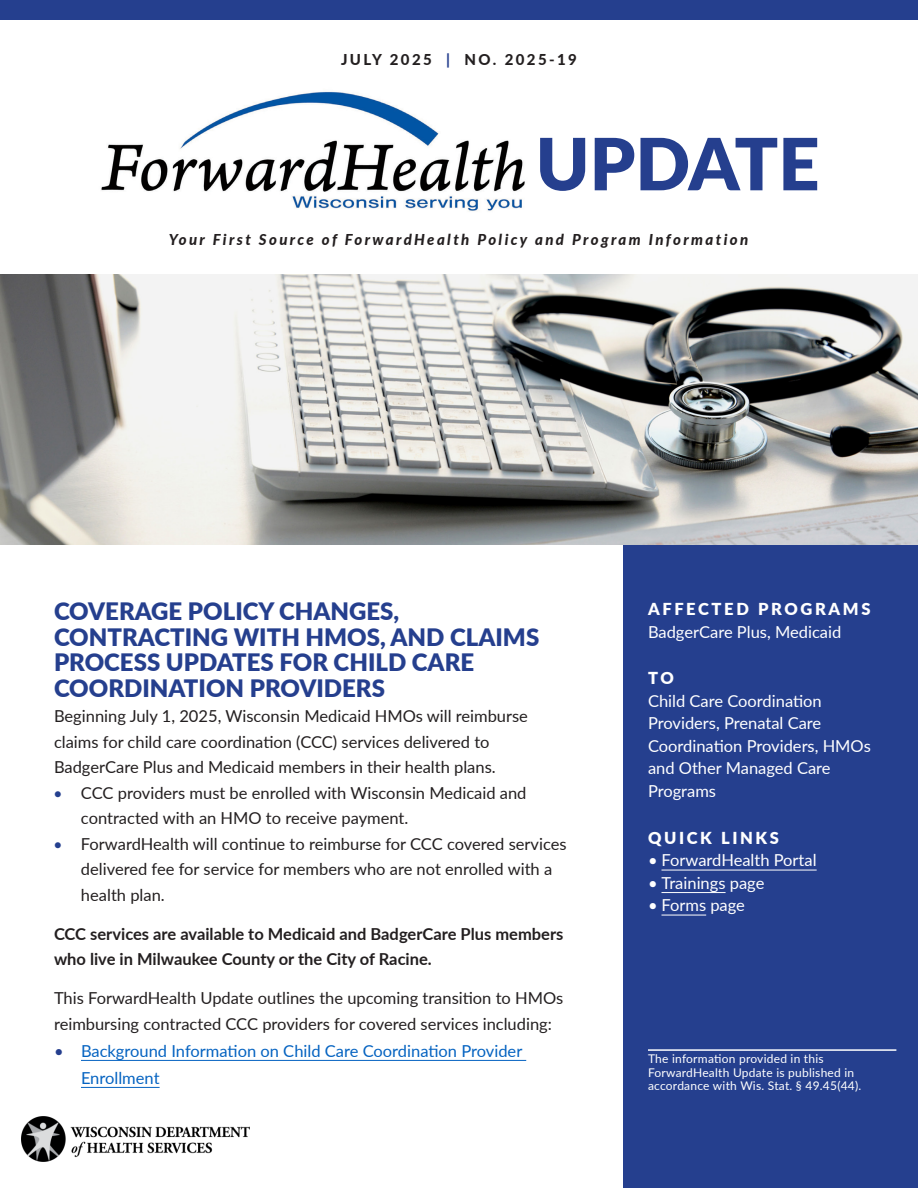
<style>
.page{position:relative;width:918px;height:1188px;background:#fff}
.page>*{position:absolute;margin:0;border:0;box-sizing:border-box;transform-origin:0 0}
.t1{font:900 72px "Lato";color:#253f8e}
.t2{font:900 24px/25.5px "Lato";color:#253f8e}
.t3{font:16.5px/25.5px "Lato";color:#231f20}
.t4{font:16.5px/22.5px "Lato";color:#fff}
.t5{font:700 16.5px/25.5px "Lato";color:#231f20}
.t6{font:16.5px/27px "Lato";color:#0563c1}
.t7{font:900 16.5px "Lato";letter-spacing:.16em;color:#fff}
.t8{font:italic 800 15px "Lato";letter-spacing:.16em;color:#231f20}
.t9{font:800 15px "Lato";letter-spacing:.16em;color:#231f20}
.t10{font:12px/13.5px "Lato";letter-spacing:.02em;color:#fff}
.s1{color:#253f8e}
.s2{color:#25408f}
</style>
<div class="page">
<div style="left:0;top:0;width:918px;height:20px;background:#253f8e"></div>
<img style="left:101px;top:91px;width:424px;height:120px">
<img style="left:1px;top:274px;width:916px;height:270px">
<div style="left:623px;top:545px;width:295px;height:643px;background:#253f8e"></div>
<img style="left:22px;top:1117px;width:228px;height:44px">
<hr style="left:662px;top:870px;width:155px;height:1px;background:#fff">
<hr style="left:662px;top:892px;width:64px;height:1px;background:#fff">
<hr style="left:662px;top:915px;width:44px;height:1px;background:#fff">
<hr style="left:648px;top:1049px;width:248px;height:2px;background:#fff">
<hr style="left:81px;top:1060px;width:445px;height:1px;background:#0563c1">
<hr style="left:81px;top:1087px;width:79px;height:1px;background:#0563c1">
<p class="t9" style="left:341px;top:49px;width:237px">JULY 2025 <span class="s1">|</span> NO. 2025-19</p>
<h1 class="t1" style="left:536px;top:110px;width:285px">UPDATE</h1>
<p class="t8" style="left:169px;top:229px;width:581px">Your First Source of ForwardHealth Policy and Program Information</p>
<h2 class="t2" style="left:54px;top:598px;width:487px">COVERAGE POLICY CHANGES,<br>CONTRACTING WITH HMOS, AND CLAIMS<br>PROCESS UPDATES FOR CHILD CARE<br>COORDINATION PROVIDERS</h2>
<p class="t3" style="left:54px;top:703px;width:475px">Beginning July 1, 2025, Wisconsin Medicaid HMOs will reimburse claims for child care coordination (CCC) services delivered to<br>BadgerCare Plus and Medicaid members in their health plans.</p>
<p class="t3" style="left:81px;top:779px;width:447px;text-indent:-27px"><span class="s2">•</span> CCC providers must be enrolled with Wisconsin Medicaid and contracted with an HMO to receive payment.</p>
<p class="t3" style="left:81px;top:830px;width:487px;text-indent:-27px"><span class="s2">•</span> ForwardHealth will continue to reimburse for CCC covered services delivered fee for service for members who are not enrolled with a health plan.</p>
<p class="t5" style="left:54px;top:920px;width:511px">CCC services are available to Medicaid and BadgerCare Plus members who live in Milwaukee County or the City of Racine.</p>
<p class="t3" style="left:54px;top:985px;width:511px">This ForwardHealth Update outlines the upcoming transition to HMOs reimbursing contracted CCC providers for covered services including:</p>
<p class="t6" style="left:81px;top:1036px;width:443px;text-indent:-27px"><span class="s1">•</span> Background Information on Child Care Coordination Provider<br>Enrollment</p>
<p class="t7" style="left:648px;top:597px;width:224px">AFFECTED PROGRAMS</p>
<p class="t4" style="left:648px;top:620px;width:195px">BadgerCare Plus, Medicaid</p>
<p class="t7" style="left:648px;top:666px;width:27px">TO</p>
<p class="t4" style="left:648px;top:689px;width:224px">Child Care Coordination<br>Providers, Prenatal Care<br>Coordination Providers, HMOs and Other Managed Care<br>Programs</p>
<p class="t7" style="left:648px;top:825px;width:133px">QUICK LINKS</p>
<p class="t4" style="left:648px;top:848px;width:170px">• ForwardHealth Portal</p>
<p class="t4" style="left:648px;top:871px;width:118px">• Trainings page</p>
<p class="t4" style="left:648px;top:893px;width:99px">• Forms page</p>
<p class="t10" style="left:648px;top:1052px;width:215px">The information provided in this<br>ForwardHealth Update is published in accordance with Wis. Stat. § 49.45(44).</p>
</div>
